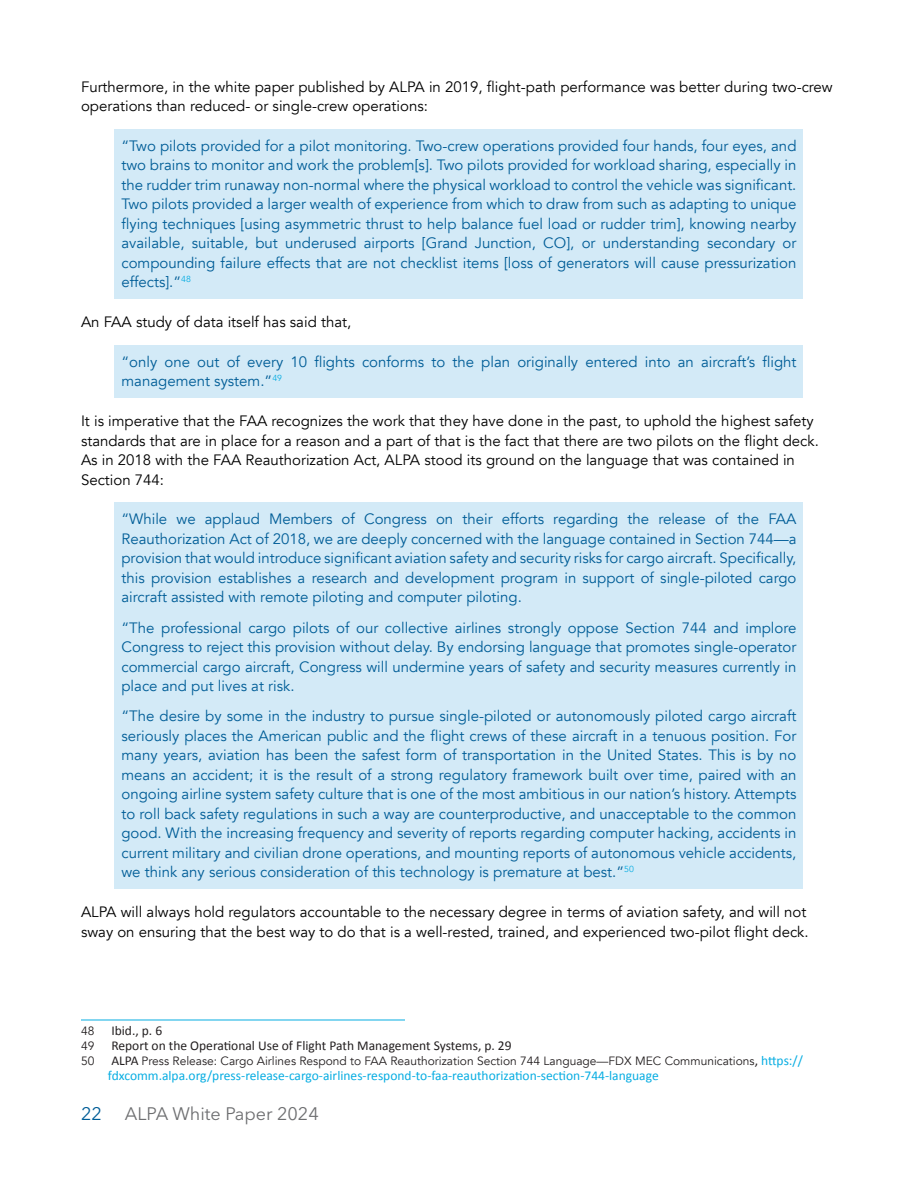
<style>
.page{position:relative;width:918px;height:1188px;background:#fff}
.page>*{position:absolute;margin:0;border:0;box-sizing:border-box;transform-origin:0 0}
.t1{font:18px "Avenir Next LT Pro";color:#6e6f71}
.t2{font:18px "Avenir Next LT Pro";color:#005d97}
.Body_Quote_Block{font:15px/19.5px "Avenir";color:#005d97;text-align:justify}
.t3{font:15px/19.5px "Avenir";color:#000}
.Footnote_Text{font:13.5px "Calibri";color:#07ade2}
.Footnote_Text-2{font:13.5px "Calibri";color:#231f20}
.Footnote_Text-3{font:12px "Avenir";color:#231f20}
.s1{font-family:"Calibri";font-size:13.5px}
.s2{font-family:"Calibri";font-size:13.5px;color:#07ade2}
</style>
<div class="page">
<div style="left:115px;top:129px;width:688px;height:170px;background:#d3eaf7"></div>
<div style="left:115px;top:345px;width:688px;height:53px;background:#d3eaf7"></div>
<div style="left:115px;top:503px;width:688px;height:108px;background:#d3eaf7"></div>
<div style="left:115px;top:611px;width:688px;height:89px;background:#d3eaf7"></div>
<div style="left:115px;top:700px;width:688px;height:189px;background:#d3eaf7"></div>
<hr style="left:81px;top:1020px;width:324px;height:1px;background:#07ade2">
<p class="t3" style="left:81px;top:77px;width:753px">Furthermore, in the white paper published by ALPA in 2019, flight-path performance was better during two-crew operations than reduced- or single-crew operations:</p>
<p class="Body_Quote_Block" style="left:122px;top:136px;width:677px">“Two pilots provided for a pilot monitoring. Two-crew operations provided four hands, four eyes, and two brains to monitor and work the problem[s]. Two pilots provided for workload sharing, especially in the rudder trim runaway non-normal where the physical workload to control the vehicle was significant.<br>Two pilots provided a larger wealth of experience from which to draw from such as adapting to unique flying techniques [using asymmetric thrust to help balance fuel load or rudder trim], knowing nearby available, suitable, but underused airports [Grand Junction, CO], or understanding secondary or compounding failure effects that are not checklist items [loss of generators will cause pressurization effects].”<sup>48</sup></p>
<p class="t3" style="left:81px;top:312px;width:272px">An FAA study of data itself has said that,</p>
<p class="Body_Quote_Block" style="left:122px;top:352px;width:677px">“only one out of every 10 flights conforms to the plan originally entered into an aircraft’s flight management system.”<sup>49</sup></p>
<p class="t3" style="left:81px;top:411px;width:739px">It is imperative that the FAA recognizes the work that they have done in the past, to uphold the highest safety standards that are in place for a reason and a part of that is the fact that there are two pilots on the flight deck.<br>As in 2018 with the FAA Reauthorization Act, ALPA stood its ground on the language that was contained in Section 744:</p>
<p class="Body_Quote_Block" style="left:122px;top:510px;width:677px">“While we applaud Members of Congress on their efforts regarding the release of the FAA Reauthorization Act of 2018, we are deeply concerned with the language contained in Section 744—a provision that would introduce significant aviation safety and security risks for cargo aircraft. Specifically, this provision establishes a research and development program in support of single-piloted cargo aircraft assisted with remote piloting and computer piloting.</p>
<p class="Body_Quote_Block" style="left:122px;top:618px;width:677px">“The professional cargo pilots of our collective airlines strongly oppose Section 744 and implore Congress to reject this provision without delay. By endorsing language that promotes single-operator commercial cargo aircraft, Congress will undermine years of safety and security measures currently in place and put lives at risk.</p>
<p class="Body_Quote_Block" style="left:122px;top:707px;width:677px">“The desire by some in the industry to pursue single-piloted or autonomously piloted cargo aircraft seriously places the American public and the flight crews of these aircraft in a tenuous position. For many years, aviation has been the safest form of transportation in the United States. This is by no means an accident; it is the result of a strong regulatory framework built over time, paired with an ongoing airline system safety culture that is one of the most ambitious in our nation’s history. Attempts to roll back safety regulations in such a way are counterproductive, and unacceptable to the common good. With the increasing frequency and severity of reports regarding computer hacking, accidents in current military and civilian drone operations, and mounting reports of autonomous vehicle accidents, we think any serious consideration of this technology is premature at best.”<sup>50</sup></p>
<p class="t3" style="left:81px;top:903px;width:729px">ALPA will always hold regulators accountable to the necessary degree in terms of aviation safety, and will not sway on ensuring that the best way to do that is a well-rested, trained, and experienced two-pilot flight deck.</p>
<p class="Footnote_Text-3" style="left:81px;top:1024px;width:15px">48</p>
<p class="Footnote_Text-2" style="left:111px;top:1021px;width:52px">Ibid., p. 6</p>
<p class="Footnote_Text-3" style="left:81px;top:1039px;width:15px">49</p>
<p class="Footnote_Text-2" style="left:111px;top:1036px;width:402px">Report on the Operational Use of Flight Path Management Systems, p. 29</p>
<p class="Footnote_Text-3" style="left:81px;top:1054px;width:15px">50</p>
<p class="Footnote_Text-3" style="left:111px;top:1054px;width:693px"><span class="s1">ALPA</span> Press Release: Cargo Airlines Respond to FAA Reauthorization Section 744 Language—FDX MEC Communications<span class="s1">,</span> <span class="s2">https://</span></p>
<p class="Footnote_Text" style="left:108px;top:1066px;width:552px">fdxcomm.alpa.org/press-release-cargo-airlines-respond-to-faa-reauthorization-section-744-language</p>
<p class="t2" style="left:81px;top:1103px;width:22px">22</p>
<p class="t1" style="left:125px;top:1103px;width:196px">ALPA White Paper 2024</p>
</div>
